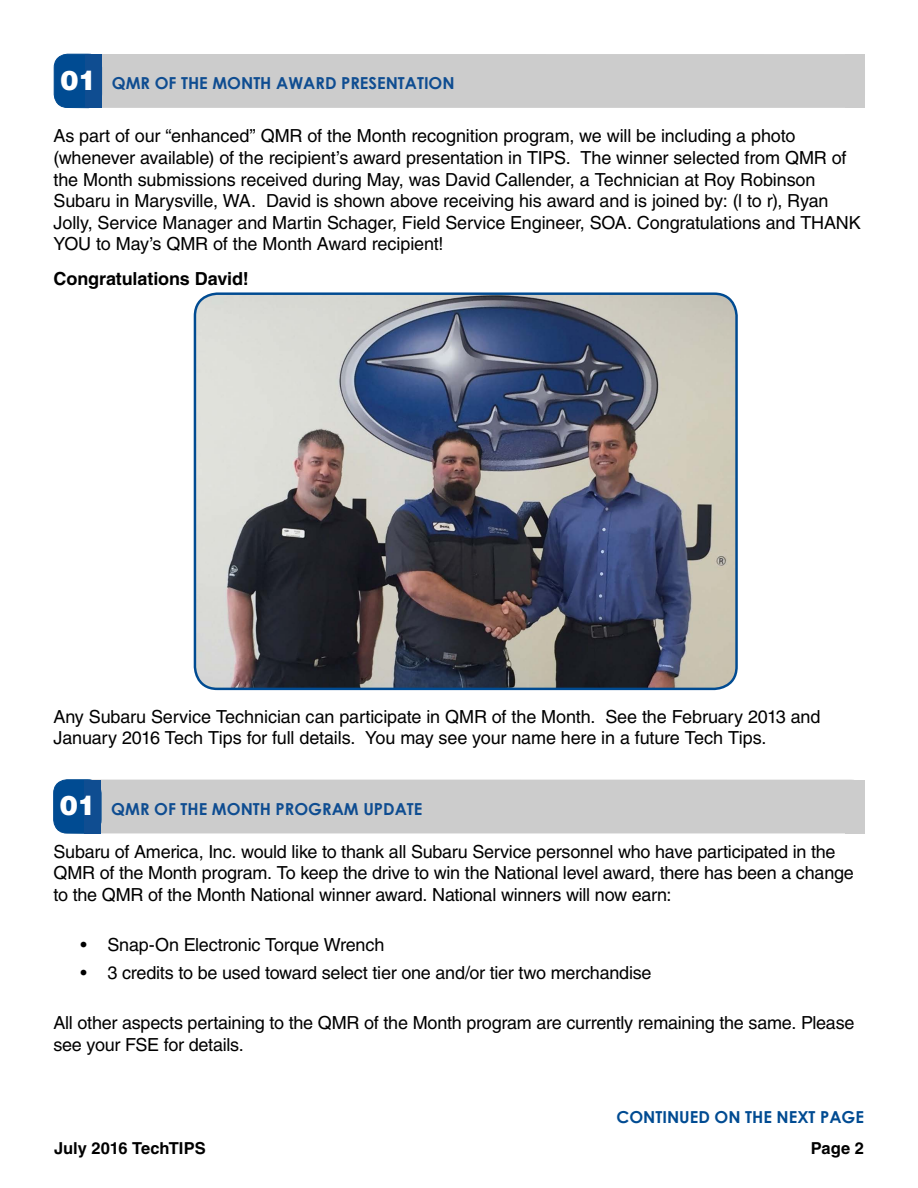
<style>
.page{position:relative;width:918px;height:1188px;background:#fff}
.page>*{position:absolute;margin:0;border:0;box-sizing:border-box;transform-origin:0 0}
.t1{font:18px/21.6px "Helvetica LT Std";letter-spacing:-.01em;color:#000}
.t2{font:700 18px "Helvetica LT Std";letter-spacing:-.005em;color:#000}
.t3{font:700 16.5px "Century Gothic";color:#0f4d91}
.t4{font:700 16.5px "Century Gothic";color:#004b92}
.t5{font:700 16.5px "Helvetica LT Std";color:#000}
.s1{font-family:"Helvetica LT Std";font-weight:900;font-size:27px;color:#fff}
</style>
<div class="page">
<img style="left:195px;top:295px;width:542px;height:394px">
<div style="left:194px;top:292px;width:544px;height:398px;border:2px solid #004b92;border-radius:22px"></div>
<div style="left:54px;top:780px;width:811px;height:53px;background:#ccc;border-radius:14px"></div>
<div style="left:845px;top:780px;width:20px;height:53px;background:#ccc"></div>
<div style="left:54px;top:780px;width:47px;height:53px;background:#004b92;border-radius:14px"></div>
<div style="left:53px;top:780px;width:48px;height:53px;border:1px solid #004b92;border-radius:14px"></div>
<div style="left:84px;top:780px;width:17px;height:53px;background:#0f4d91"></div>
<div style="left:54px;top:54px;width:811px;height:54px;background:#ccc;border-radius:14px"></div>
<div style="left:846px;top:54px;width:19px;height:54px;background:#ccc"></div>
<div style="left:54px;top:54px;width:48px;height:54px;background:#004b92;border-radius:14px"></div>
<div style="left:54px;top:54px;width:48px;height:54px;border:1px solid #004b92;border-radius:14px"></div>
<div style="left:85px;top:54px;width:17px;height:54px;background:#0f4d91"></div>
<p class="t3" style="left:60px;top:71px;width:396px"><span class="s1">01</span> QMR OF THE MONTH AWARD PRESENTATION</p>
<p class="t1" style="left:53px;top:125px;width:809px">As part of our “enhanced” QMR of the Month recognition program, we will be including a photo (whenever available) of the recipient’s award presentation in TIPS. The winner selected from QMR of the Month submissions received during May, was David Callender, a Technician at Roy Robinson Subaru in Marysville, WA. David is shown above receiving his award and is joined by: (l to r), Ryan Jolly, Service Manager and Martin Schager, Field Service Engineer, SOA. Congratulations and THANK YOU to May’s QMR of the Month Award recipient!</p>
<p class="t2" style="left:53px;top:268px;width:197px">Congratulations David!</p>
<p class="t1" style="left:53px;top:706px;width:769px">Any Subaru Service Technician can participate in QMR of the Month. See the February 2013 and<br>January 2016 Tech Tips for full details. You may see your name here in a future Tech Tips.</p>
<p class="t3" style="left:60px;top:796px;width:364px"><span class="s1">01</span> QMR OF THE MONTH PROGRAM UPDATE</p>
<p class="t1" style="left:53px;top:841px;width:802px">Subaru of America, Inc. would like to thank all Subaru Service personnel who have participated in the<br>QMR of the Month program. To keep the drive to win the National level award, there has been a change to the QMR of the Month National winner award. National winners will now earn:</p>
<p class="t1" style="left:80px;top:934px;width:305px">• Snap-On Electronic Torque Wrench</p>
<p class="t1" style="left:80px;top:962px;width:573px">• 3 credits to be used toward select tier one and/or tier two merchandise</p>
<p class="t1" style="left:53px;top:1012px;width:802px">All other aspects pertaining to the QMR of the Month program are currently remaining the same. Please see your FSE for details.</p>
<p class="t4" style="left:617px;top:1104px;width:249px">CONTINUED ON THE NEXT PAGE</p>
<p class="t5" style="left:54px;top:1139px;width:153px">July 2016 TechTIPS</p>
<p class="t5" style="left:811px;top:1139px;width:55px">Page 2</p>
</div>
